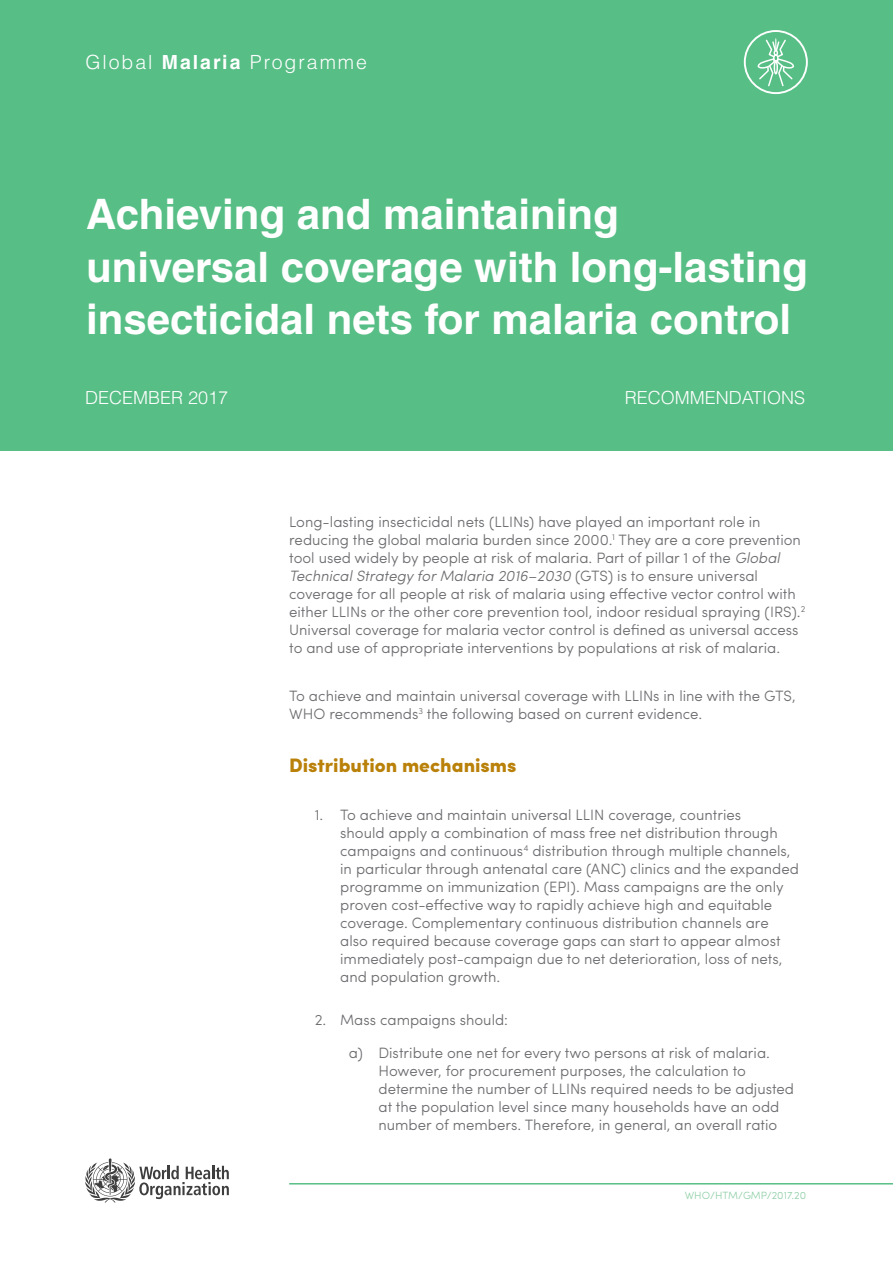
<style>
.page{position:relative;width:893px;height:1263px;background:#fff}
.page>*{position:absolute;margin:0;border:0;box-sizing:border-box;transform-origin:0 0}
.t1{font:700 42px/52.2px "Helvetica LT Std";color:#fff}
.t2{font:900 19.5px "Sofia Pro";color:#b98109}
.t3{font:300 19.5px "Helvetica LT Std";letter-spacing:.1em;color:#fff}
.t4{font:300 18px "Helvetica LT Std";color:#fff}
.t5{font:300 15px/18px "Sofia Pro";color:#6c6d70}
.t6{font:300 10.5px "Sofia Pro";color:#8ecea6}
.s1{font-weight:700}
.s2{font-style:italic}
</style>
<div class="page">
<div style="left:0;top:0;width:893px;height:451px;background:#57be85"></div>
<div style="left:744px;top:30px;width:64px;height:64px;border:2px solid #fff;border-radius:50%"></div>
<svg style="left:756px;top:38px;width:40px;height:49px"></svg>
<hr style="left:289px;top:1183px;width:604px;height:1px;background:#57be85">
<svg style="left:85px;top:1158px;width:144px;height:44px"></svg>
<h2 class="t3" style="left:85px;top:50px;width:283px">Global <span class="s1">Malaria</span> Programme</h2>
<h1 class="t1" style="left:86px;top:188px;width:723px">Achieving and maintaining universal coverage with long-lasting insecticidal nets for malaria control</h1>
<p class="t4" style="left:85px;top:387px;width:145px">DECEMBER 2017</p>
<p class="t4" style="left:625px;top:387px;width:182px">RECOMMENDATIONS</p>
<p class="t5" style="left:289px;top:512px;width:518px">Long-lasting insecticidal nets (LLINs) have played an important role in reducing the global malaria burden since 2000.<sup>1</sup> They are a core prevention tool used widely by people at risk of malaria. Part of pillar 1 of the <span class="s2">Global Technical Strategy for Malaria 2016–2030</span> (GTS) is to ensure universal coverage for all people at risk of malaria using effective vector control with either LLINs or the other core prevention tool, indoor residual spraying (IRS).<sup>2<br></sup>Universal coverage for malaria vector control is defined as universal access to and use of appropriate interventions by populations at risk of malaria.</p>
<p class="t5" style="left:289px;top:685px;width:508px">To achieve and maintain universal coverage with LLINs in line with the GTS,<br>WHO recommends<sup>3</sup> the following based on current evidence.</p>
<h2 class="t2" style="left:289px;top:749px;width:229px">Distribution mechanisms</h2>
<p class="t5" style="left:340px;top:804px;width:460px;text-indent:-26px">1. To achieve and maintain universal LLIN coverage, countries<br>should apply a combination of mass free net distribution through campaigns and continuous<sup>4</sup> distribution through multiple channels, in particular through antenatal care (ANC) clinics and the expanded programme on immunization (EPI). Mass campaigns are the only proven cost-effective way to rapidly achieve high and equitable coverage. Complementary continuous distribution channels are also required because coverage gaps can start to appear almost immediately post-campaign due to net deterioration, loss of nets, and population growth.</p>
<p class="t5" style="left:349px;top:1002px;width:423px;line-height:32.8px;text-indent:-34px">2. Mass campaigns should:<br>a) Distribute one net for every two persons at risk of malaria.</p>
<p class="t5" style="left:378px;top:1061px;width:417px">However, for procurement purposes, the calculation to determine the number of LLINs required needs to be adjusted at the population level since many households have an odd number of members. Therefore, in general, an overall ratio</p>
<p class="t6" style="left:685px;top:1188px;width:123px">WHO/HTM/GMP/2017.20</p>
</div>
